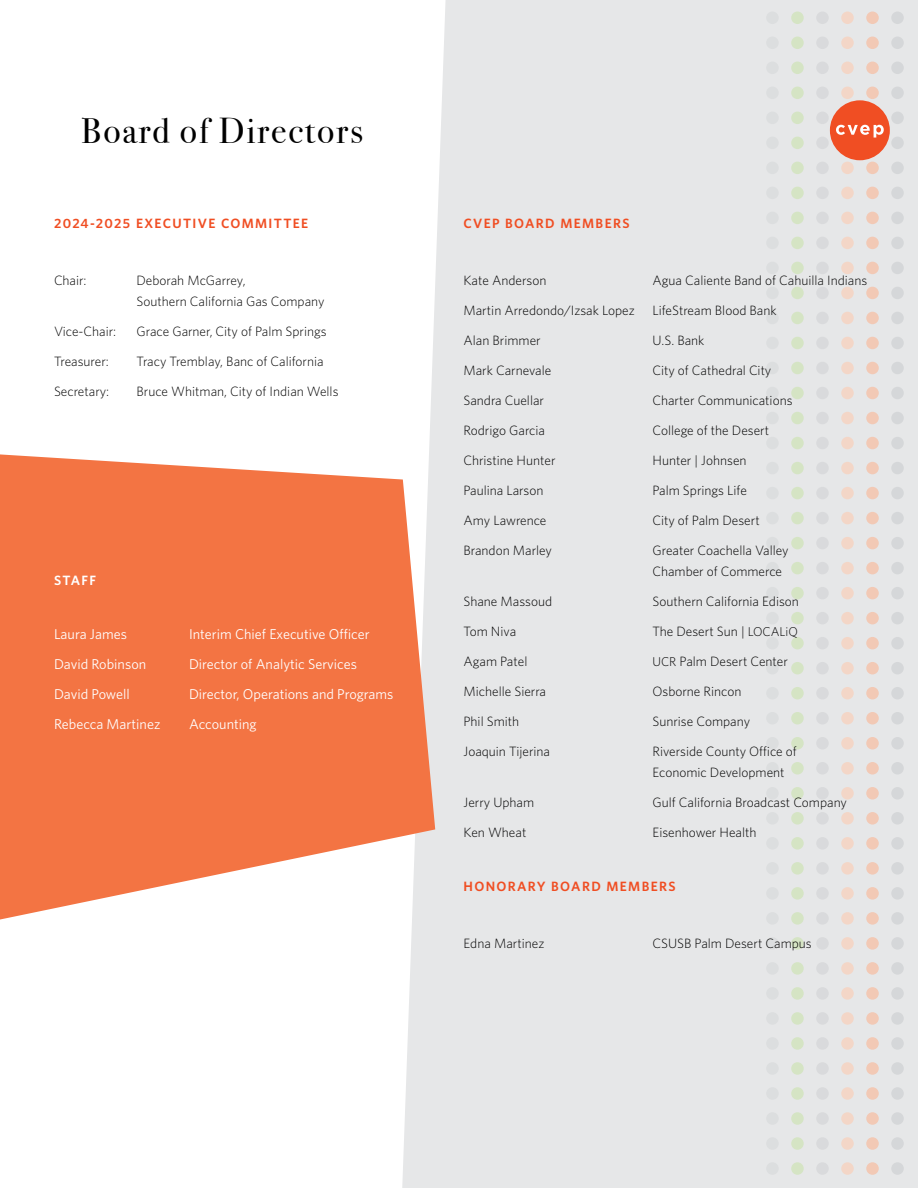
<style>
.page{position:relative;width:918px;height:1188px;background:#fff}
.page>*{position:absolute;margin:0;border:0;box-sizing:border-box;transform-origin:0 0}
.t1{font:36px "Bodoni Svty Two ITCTT";letter-spacing:.05em;color:#000}
.t2{font:14.25px "Whitney";color:#fff}
.t3{font:300 13.5px/21px "Whitney";color:#000}
.t4{font:600 13.5px "Whitney";letter-spacing:.1em;color:#f04e23}
.t5{font:600 13.5px "Whitney";letter-spacing:.095em;color:#fff}
.s1{font-size:12.75px}
</style>
<div class="page">
<div style="left:402px;top:0;width:516px;height:1188px;background:#e6e7e8"></div>
<svg style="left:766px;top:12px;width:13px;height:1163px;background:#e2e3e4"></svg>
<svg style="left:791px;top:12px;width:13px;height:1163px;background:#dfe5da"></svg>
<svg style="left:816px;top:12px;width:13px;height:1163px;background:#e1e2e3"></svg>
<svg style="left:891px;top:12px;width:13px;height:1163px;background:#dfe0e2"></svg>
<div style="left:830px;top:100px;width:60px;height:60px;background:#f04e23;border-radius:50%"></div>
<svg style="left:836px;top:12px;width:48px;height:1163px;background:#e8dcd7"></svg>
<svg style="left:0;top:454px;width:435px;height:466px;background:#f4885e"></svg>
<h1 class="t1" style="left:81px;top:101px;width:284px">Board of Directors</h1>
<p class="t4" style="left:54px;top:214px;width:256px">2024-2025 EXECUTIVE COMMITTEE</p>
<p class="t3" style="left:54px;top:269px;width:34px">Chair:</p>
<p class="t3" style="left:136px;top:269px;width:190px">Deborah McGarrey,<br>Southern California Gas Company</p>
<p class="t3" style="left:54px;top:320px;width:64px">Vice-Chair:</p>
<p class="t3" style="left:136px;top:320px;width:192px">Grace Garner, City of Palm Springs</p>
<p class="t3" style="left:54px;top:350px;width:56px">Treasurer:</p>
<p class="t3" style="left:136px;top:350px;width:189px">Tracy Tremblay, Banc of California</p>
<p class="t3" style="left:54px;top:380px;width:57px">Secretary:</p>
<p class="t3" style="left:136px;top:380px;width:204px">Bruce Whitman, City of Indian Wells</p>
<p class="t5" style="left:54px;top:571px;width:44px">STAFF</p>
<p class="t2" style="left:54px;top:624px;width:74px">Laura James</p>
<p class="t2" style="left:189px;top:624px;width:182px">Interim Chief Executive Officer</p>
<p class="t2" style="left:54px;top:654px;width:94px">David Robinson</p>
<p class="t2" style="left:189px;top:654px;width:170px">Director of Analytic Services</p>
<p class="t2" style="left:54px;top:684px;width:77px">David Powell</p>
<p class="t2" style="left:189px;top:684px;width:206px">Director, Operations and Programs</p>
<p class="t2" style="left:54px;top:714px;width:108px">Rebecca Martinez</p>
<p class="t2" style="left:189px;top:714px;width:69px">Accounting</p>
<p class="t4" style="left:464px;top:214px;width:168px">CVEP BOARD MEMBERS</p>
<p class="t3" style="left:464px;top:269px;width:84px">Kate Anderson</p>
<p class="t3" style="left:652px;top:269px;width:216px">Agua Caliente Band of Cahuilla Indians</p>
<p class="t3" style="left:464px;top:299px;width:173px">Martin Arredondo/Izsak Lopez</p>
<p class="t3" style="left:652px;top:299px;width:126px">LifeStream Blood Bank</p>
<p class="t3" style="left:464px;top:329px;width:79px">Alan Brimmer</p>
<p class="t3" style="left:652px;top:329px;width:53px">U.S. Bank</p>
<p class="t3" style="left:464px;top:359px;width:89px">Mark Carnevale</p>
<p class="t3" style="left:652px;top:359px;width:120px">City of Cathedral City</p>
<p class="t3" style="left:464px;top:389px;width:82px">Sandra Cuellar</p>
<p class="t3" style="left:652px;top:389px;width:142px">Charter Communications</p>
<p class="t3" style="left:464px;top:419px;width:83px">Rodrigo Garcia</p>
<p class="t3" style="left:652px;top:419px;width:118px">College of the Desert</p>
<p class="t3" style="left:464px;top:449px;width:94px">Christine Hunter</p>
<p class="t3" style="left:652px;top:449px;width:96px">Hunter | Johnsen</p>
<p class="t3" style="left:464px;top:479px;width:81px">Paulina Larson</p>
<p class="t3" style="left:652px;top:479px;width:96px">Palm Springs Life</p>
<p class="t3" style="left:464px;top:509px;width:84px">Amy Lawrence</p>
<p class="t3" style="left:652px;top:509px;width:109px">City of Palm Desert</p>
<p class="t3" style="left:464px;top:539px;width:90px">Brandon Marley</p>
<p class="t3" style="left:652px;top:539px;width:138px">Greater Coachella Valley<br>Chamber of Commerce</p>
<p class="t3" style="left:464px;top:590px;width:90px">Shane Massoud</p>
<p class="t3" style="left:652px;top:590px;width:148px">Southern California Edison</p>
<p class="t3" style="left:464px;top:620px;width:54px">Tom Niva</p>
<p class="t3" style="left:652px;top:620px;width:147px">The Desert Sun | <span class="s1">LOCALiQ</span></p>
<p class="t3" style="left:464px;top:650px;width:65px">Agam Patel</p>
<p class="t3" style="left:652px;top:650px;width:137px"><span class="s1">UCR</span> Palm Desert Center</p>
<p class="t3" style="left:464px;top:680px;width:84px">Michelle Sierra</p>
<p class="t3" style="left:653px;top:680px;width:90px">Osborne Rincon</p>
<p class="t3" style="left:464px;top:710px;width:57px">Phil Smith</p>
<p class="t3" style="left:653px;top:710px;width:99px">Sunrise Company</p>
<p class="t3" style="left:464px;top:740px;width:88px">Joaquin Tijerina</p>
<p class="t3" style="left:653px;top:740px;width:146px">Riverside County Office of<br>Economic Development</p>
<p class="t3" style="left:464px;top:791px;width:72px">Jerry Upham</p>
<p class="t3" style="left:653px;top:791px;width:196px">Gulf California Broadcast Company</p>
<p class="t3" style="left:464px;top:821px;width:64px">Ken Wheat</p>
<p class="t3" style="left:653px;top:821px;width:106px">Eisenhower Health</p>
<p class="t4" style="left:464px;top:877px;width:214px">HONORARY BOARD MEMBERS</p>
<p class="t3" style="left:464px;top:932px;width:82px">Edna Martinez</p>
<p class="t3" style="left:653px;top:932px;width:161px">CSUSB Palm Desert Campus</p>
</div>
